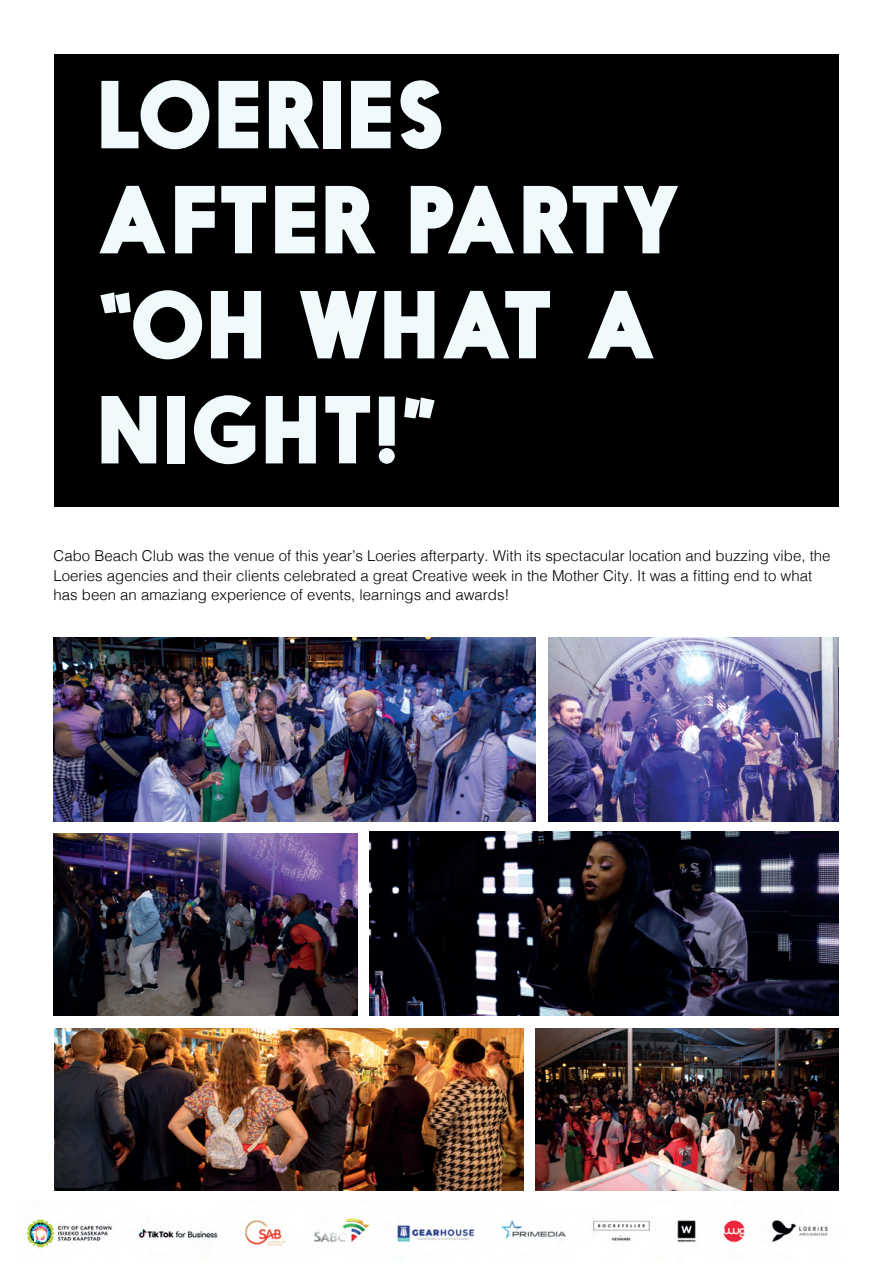
<style>
.page{position:relative;width:893px;height:1263px;background:#fff}
.page>*{position:absolute;margin:0;border:0;box-sizing:border-box;transform-origin:0 0}
.t1{font:800 90px/105px "Nanami";letter-spacing:.05em;color:#f0f9fb}
.t2{font:500 16.5px "Upgrade";color:#fff}
.t3{font:300 15px/19.5px "Helvetica";color:#000}
</style>
<div class="page">
<img style="left:25px;top:1218px;width:803px;height:30px">
<img style="left:369px;top:831px;width:469px;height:184px">
<img style="left:54px;top:638px;width:482px;height:183px">
<img style="left:54px;top:1028px;width:469px;height:163px">
<img style="left:548px;top:638px;width:290px;height:183px">
<img style="left:536px;top:1028px;width:302px;height:163px">
<img style="left:54px;top:833px;width:304px;height:182px">
<div style="left:54px;top:54px;width:784px;height:453px;background:#000"></div>
<h1 class="t1" style="left:98px;top:61px;width:582px">LOERIES<br>AFTER PARTY “OH WHAT A<br>NIGHT!”</h1>
<p class="t3" style="left:54px;top:545px;width:778px">Cabo Beach Club was the venue of this year’s Loeries afterparty. With its spectacular location and buzzing vibe, the<br>Loeries agencies and their clients celebrated a great Creative week in the Mother City. It was a fitting end to what has been an amaziang experience of events, learnings and awards!</p>
<p class="t2" style="left:32px;top:1226px;width:17px">10</p>
</div>
